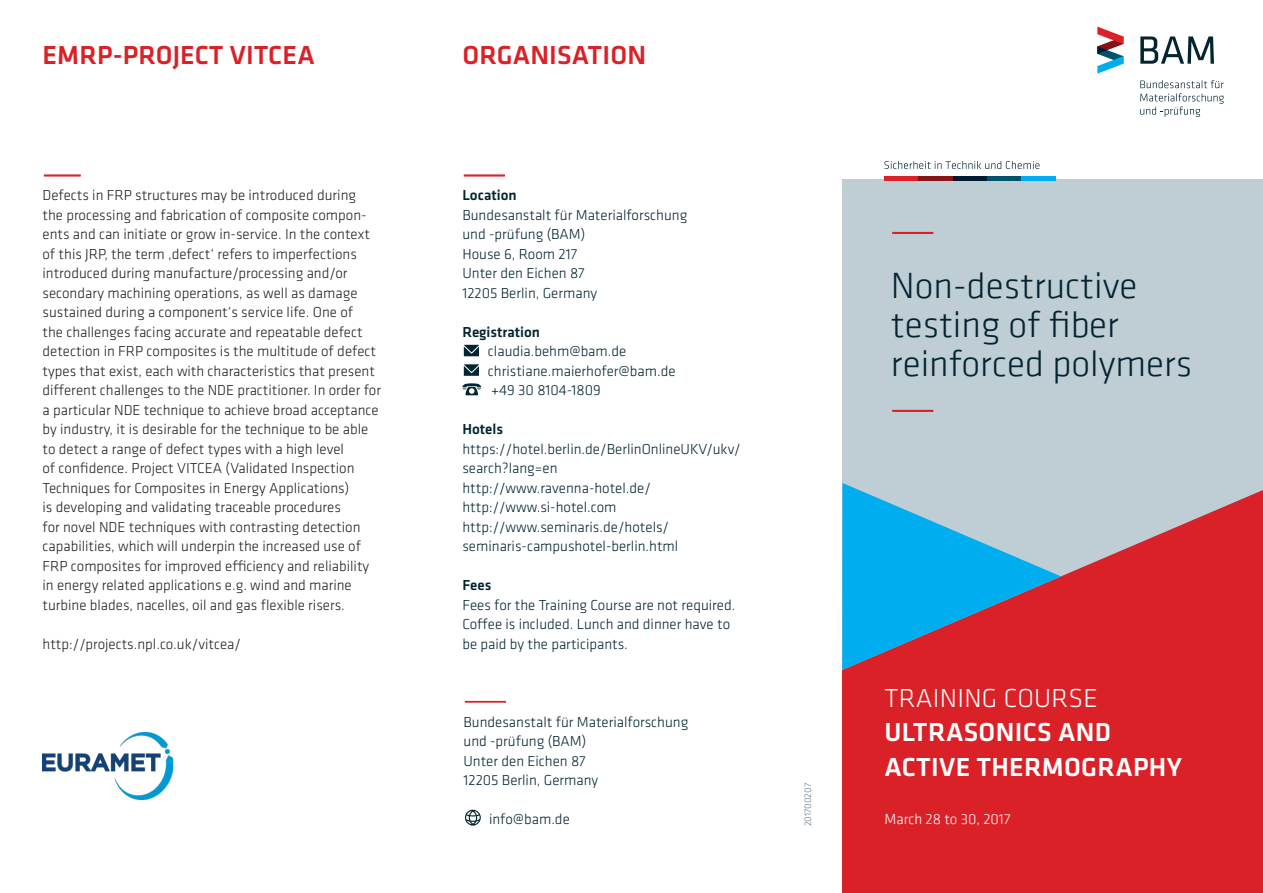
<style>
.page{position:relative;width:1263px;height:893px;background:#fff}
.page>*{position:absolute;margin:0;border:0;box-sizing:border-box;transform-origin:0 0}
.Zusatzüberschrift_25{font:300 37.5px/39px "BAM Klavika";color:#032431}
.Titel_18_22_75pt{font:500 27px/34.2px "Klavika";letter-spacing:.01em;color:#fff}
.Seitenüberschrift_18{font:500 27px "Klavika";letter-spacing:.005em;color:#da2128}
.Fließtext_10_13pt{font:300 15px/19.5px "Klavika";color:#231f20}
.Fließtext_10_13pt-2{font:300 15px/19.5px "Klavika";color:#032431}
.Adresse_10_13pt{font:300 15px/19.5px "Klavika";color:#032431}
.Textüberschrift_10_1{font:500 15px "Klavika";color:#032431}
.Detailinformationen{font:300 15px "BAM Klavika";color:#fff}
.Nr{font:300 9.9px "Klavika";letter-spacing:-.005em;color:#5e7b88}
.s1{font-weight:300}
</style>
<div class="page">
<hr style="left:44px;top:174px;width:37px;height:3px;background:#da2128">
<hr style="left:464px;top:174px;width:41px;height:3px;background:#da2128">
<svg style="left:464px;top:345px;width:15px;height:11px"></svg>
<svg style="left:464px;top:364px;width:15px;height:12px"></svg>
<svg style="left:462px;top:383px;width:19px;height:12px"></svg>
<div style="left:842px;top:180px;width:421px;height:713px;background:#bfcdd5"></div>
<div style="left:842px;top:490px;width:421px;height:403px;background:#da2128"></div>
<svg style="left:842px;top:483px;width:219px;height:187px"></svg>
<hr style="left:892px;top:232px;width:41px;height:2px;background:#da2128">
<hr style="left:892px;top:410px;width:41px;height:2px;background:#da2128">
<img style="left:43px;top:732px;width:130px;height:67px">
<hr style="left:465px;top:701px;width:41px;height:2px;background:#da2128">
<svg style="left:465px;top:810px;width:16px;height:15px"></svg>
<svg style="left:1097px;top:27px;width:26px;height:47px"></svg>
<svg style="left:1140px;top:36px;width:74px;height:28px"></svg>
<svg style="left:1140px;top:80px;width:84px;height:37px"></svg>
<hr style="left:987px;top:177px;width:34px;height:4px;background:#00536d">
<hr style="left:953px;top:177px;width:34px;height:4px;background:#001a32">
<hr style="left:1021px;top:177px;width:34px;height:4px;background:#00aeef">
<hr style="left:884px;top:177px;width:35px;height:4px;background:#da2128">
<hr style="left:919px;top:177px;width:34px;height:4px;background:#871417">
<svg style="left:884px;top:161px;width:155px;height:8px"></svg>
<p class="Seitenüberschrift_18" style="left:43px;top:37px;width:274px">EMRP-PROJECT VITCEA</p>
<p class="Fließtext_10_13pt" style="left:43px;top:185px;width:340px">Defects in FRP structures may be introduced during<br>the processing and fabrication of composite compon&shy;ents and can initiate or grow in-service. In the context of this JRP, the term ‚defect‘ refers to imperfections introduced during manufacture/processing and/or secondary machining operations, as well as damage sustained during a component‘s service life. One of<br>the challenges facing accurate and repeatable defect detection in FRP composites is the multitude of defect types that exist, each with characteristics that present different challenges to the NDE practitioner. In order for a particular NDE technique to achieve broad acceptance by industry, it is desirable for the technique to be able to detect a range of defect types with a high level<br>of confidence. Project VITCEA (Validated Inspection Techniques for Composites in Energy Applications)<br>is developing and validating traceable procedures<br>for novel NDE techniques with contrasting detection capabilities, which will underpin the increased use of FRP composites for improved efficiency and reliability in energy related applications e.g. wind and marine turbine blades, nacelles, oil and gas flexible risers.</p>
<p class="Fließtext_10_13pt" style="left:43px;top:634px;width:200px">http://projects.npl.co.uk/vitcea/</p>
<p class="Seitenüberschrift_18" style="left:462px;top:37px;width:185px">ORGANISATION</p>
<p class="Textüberschrift_10_1" style="left:462px;top:185px;width:56px">Location</p>
<p class="Fließtext_10_13pt-2" style="left:462px;top:205px;width:226px">Bundesanstalt für Materialforschung und -prüfung (BAM)</p>
<p class="Fließtext_10_13pt-2" style="left:462px;top:244px;width:116px">House 6, Room 217</p>
<p class="Fließtext_10_13pt-2" style="left:462px;top:263px;width:124px">Unter den Eichen 87</p>
<p class="Fließtext_10_13pt-2" style="left:462px;top:283px;width:136px">12205 Berlin, Germany</p>
<p class="Textüberschrift_10_1" style="left:462px;top:322px;width:79px">Registration</p>
<p class="Fließtext_10_13pt-2" style="left:488px;top:341px;width:140px">claudia.behm@bam.de</p>
<p class="Fließtext_10_13pt-2" style="left:488px;top:361px;width:189px">christiane.maierhofer@bam.de</p>
<p class="Fließtext_10_13pt-2" style="left:491px;top:380px;width:111px">+49 30 8104-1809</p>
<p class="Textüberschrift_10_1" style="left:462px;top:419px;width:42px">Hotels</p>
<p class="Fließtext_10_13pt-2" style="left:462px;top:439px;width:280px">https://hotel.berlin.de/BerlinOnlineUKV/ukv/ search?lang=en</p>
<p class="Fließtext_10_13pt-2" style="left:462px;top:478px;width:190px">http://www.ravenna-hotel.de/</p>
<p class="Fließtext_10_13pt-2" style="left:462px;top:497px;width:156px">http://www.si-hotel.com</p>
<p class="Fließtext_10_13pt-2" style="left:462px;top:517px;width:217px">http://www.seminaris.de/hotels/ seminaris-campushotel-berlin.html</p>
<p class="Textüberschrift_10_1" style="left:462px;top:575px;width:30px">Fees</p>
<p class="Fließtext_10_13pt-2" style="left:462px;top:595px;width:274px">Fees for the Training Course are not required.<br>Coffee is included. Lunch and dinner have to be paid by the participants.</p>
<p class="Adresse_10_13pt" style="left:463px;top:712px;width:226px">Bundesanstalt für Materialforschung und -prüfung (BAM)<br>Unter den Eichen 87<br>12205 Berlin, Germany</p>
<p class="Adresse_10_13pt" style="left:489px;top:809px;width:82px">info@bam.de</p>
<p class="Nr" style="left:802px;top:826px;width:45px;rotate:-90deg">201700207</p>
<p class="Zusatzüberschrift_25" style="left:891px;top:265px;width:303px">Non-destructive testing of fiber reinforced polymers</p>
<p class="Titel_18_22_75pt" style="left:884px;top:681px;width:299px"><span class="s1">TRAINING COURSE<br></span>ULTRASONICS AND<br>ACTIVE THERMOGRAPHY</p>
<p class="Detailinformationen" style="left:884px;top:810px;width:127px">March 28 to 30, 2017</p>
</div>
